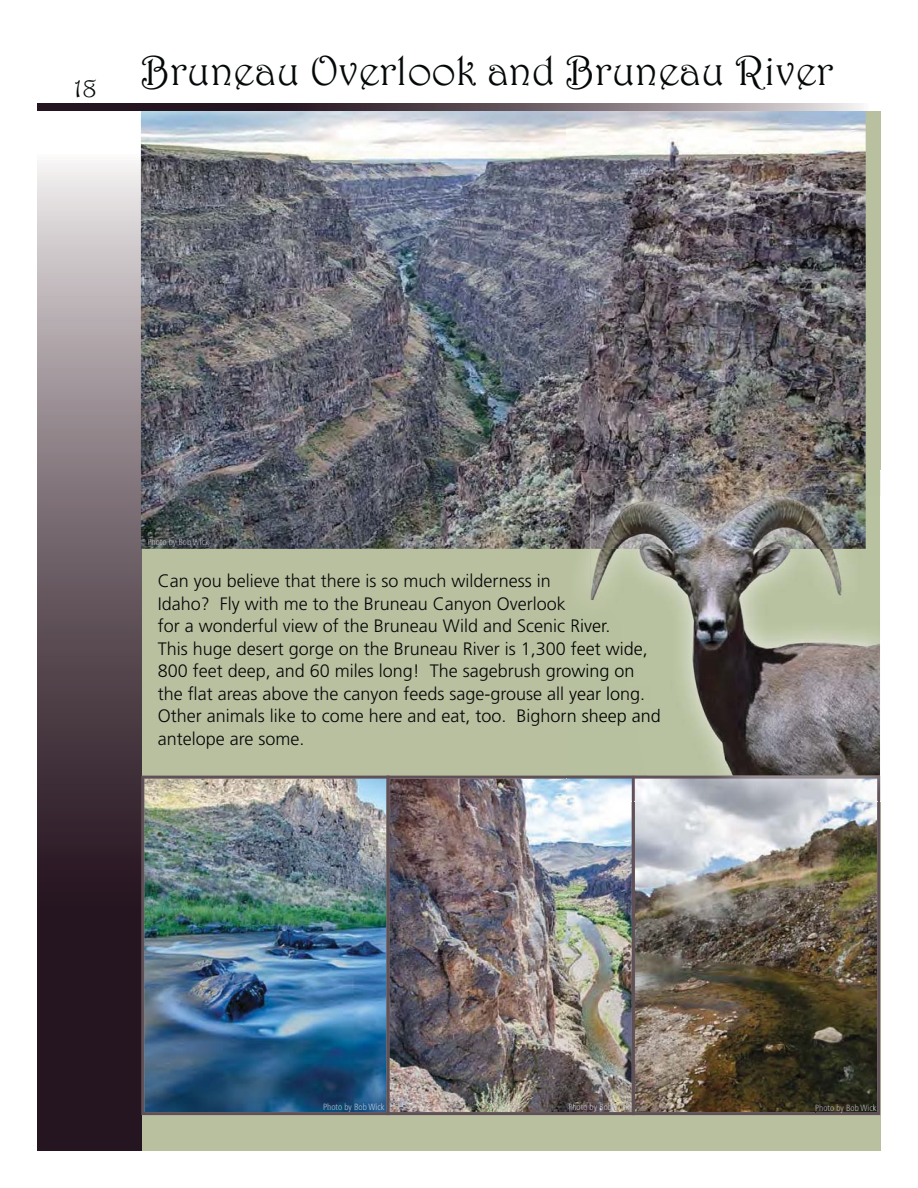
<style>
.page{position:relative;width:918px;height:1188px;background:#fff}
.page>*{position:absolute;margin:0;border:0;box-sizing:border-box;transform-origin:0 0}
.t1{font:42px "Harrington";color:#040809}
.t2{font:300 18px/22.5px "Frutiger LT Std";color:#040809}
.t3{font:300 condensed 9px "Frutiger LT Std";color:#b2becd}
.t4{font:300 condensed 9px "Frutiger LT Std";color:#c7c5c4}
.t5{font:300 condensed 9px "Frutiger LT Std";color:#b4b3af}
.t6{font:300 condensed 9px "Frutiger LT Std";color:#c3c4c7}
.s1{color:#b3b5b5}
.s2{color:#b9baba}
.s3{color:#c5c6c7}
.s4{color:#c3c3c6}
.s5{color:#010202}
.s6{color:#b0c1cf}
.s7{color:#b6c8d8}
.s8{color:#b8cbdc}
.s9{color:#bbcbdb}
.s10{color:#cdc8c9}
.s11{color:#dad7d6}
.s12{color:#dcd7cd}
.s13{color:#e6e3db}
.s14{color:#e7e5e1}
.s15{color:#bbb9b2}
.s16{color:#b8b7b2}
.s17{color:#b7b8b2}
.s18{color:#b3b5af}
</style>
<div class="page">
<svg style="left:38px;top:103px;width:824px;height:8px;background:#64575e"></svg>
<div style="left:137px;top:111px;width:743px;height:1039px;background:#b9c09f"></div>
<svg style="left:38px;top:111px;width:103px;height:1039px;background:#6e6269"></svg>
<img style="left:141px;top:111px;width:725px;height:438px">
<img style="left:141px;top:776px;width:245px;height:339px">
<img style="left:386px;top:776px;width:246px;height:339px">
<img style="left:632px;top:801px;width:248px;height:314px">
<img style="left:880px;top:471px;width:1px;height:330px">
<img style="left:567px;top:471px;width:299px;height:78px">
<img style="left:567px;top:779px;width:65px;height:22px">
<img style="left:567px;top:776px;width:65px;height:3px">
<img style="left:632px;top:776px;width:248px;height:25px">
<img style="left:590px;top:549px;width:290px;height:227px">
<img style="left:622px;top:664px;width:13px;height:17px">
<img style="left:626px;top:686px;width:24px;height:18px">
<img style="left:632px;top:709px;width:29px;height:17px">
<img style="left:590px;top:480px;width:276px;height:69px">
<img style="left:816px;top:1105px;width:61px;height:7px">
<hr style="left:816px;top:1112px;width:61px;height:1px;background:#605159">
<img style="left:324px;top:1103px;width:60px;height:9px">
<img style="left:569px;top:1103px;width:61px;height:9px">
<img style="left:148px;top:539px;width:61px;height:8px">
<h1 class="t1" style="left:74px;top:45px;width:761px"><sub>18</sub> Bruneau Overlook and Bruneau River</h1>
<p class="t6" style="left:147px;top:538px;width:63px"><span class="s1">Pho</span><span class="s2">t</span><span class="s3">o by</span> Bob Wic<span class="s4">k</span></p>
<p class="t2" style="left:158px;top:571px;width:505px">Can you believe that there is so much wilderness in<br>Idaho? Fly with me to the Bruneau Canyon Overlook<br>for a wonderful view of the Bruneau Wild and Scenic <span class="s5">River.<br></span>This huge desert gorge on the Bruneau River is 1,300 <span class="s5">feet wide, </span>800 feet deep, and 60 miles long! The sagebrush gr<span class="s5">owing on </span>the flat areas above the canyon feeds sage-grouse all <span class="s5">year long.<br></span>Other animals like to come here and eat, too. Bighor<span class="s5">n sheep and </span>antelope are some.</p>
<p class="t3" style="left:323px;top:1103px;width:63px">Phot<span class="s6">o by</span> <span class="s7">Bob</span> <span class="s8">Wic</span><span class="s9">k</span></p>
<p class="t4" style="left:568px;top:1103px;width:63px">Phot<span class="s10">o by</span> <span class="s11">Bob</span> <span class="s12">W</span><span class="s13">ic</span><span class="s14">k</span></p>
<p class="t5" style="left:815px;top:1104px;width:63px">Phot<span class="s15">o by</span> <span class="s16">Bob</span> <span class="s17">Wic</span><span class="s18">k</span></p>
</div>
